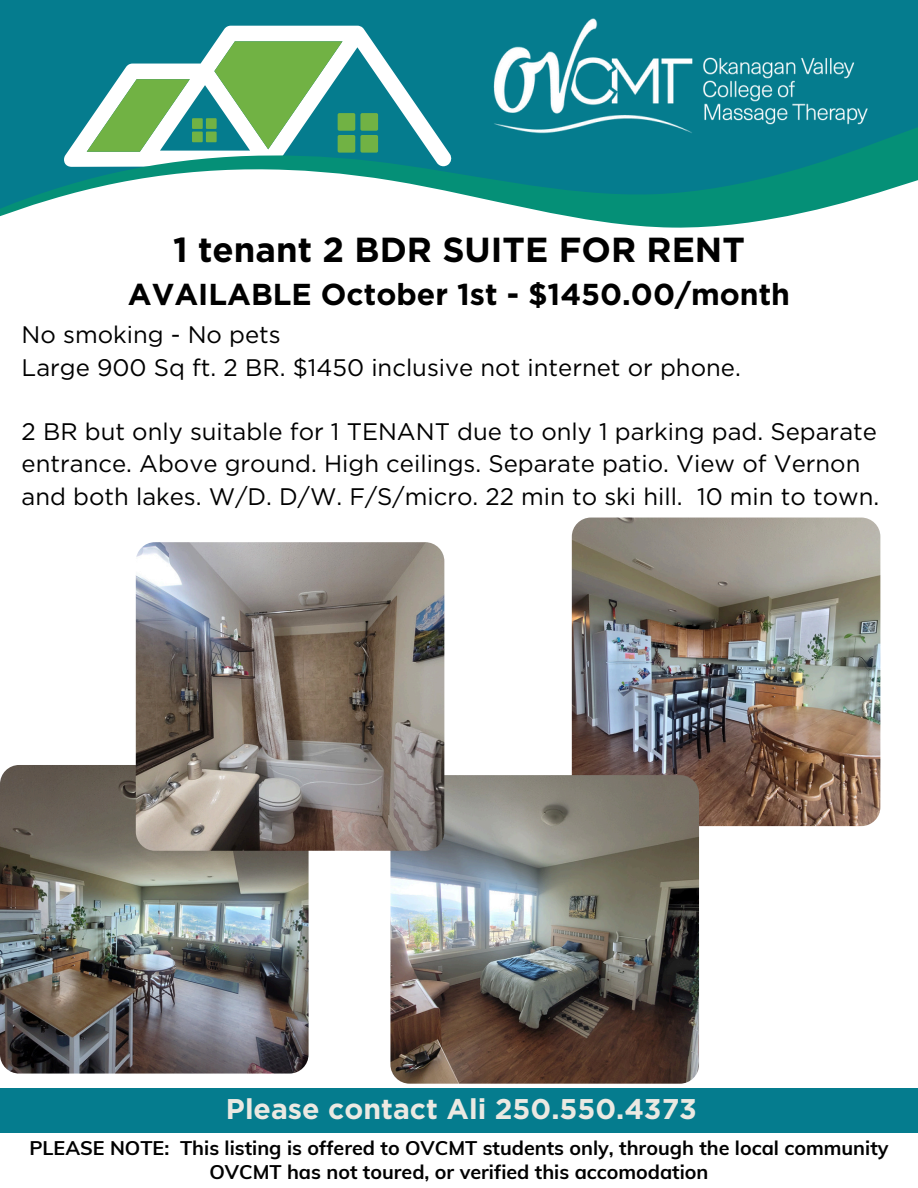
<style>
.page{position:relative;width:918px;height:1188px;background:#fff}
.page>*{position:absolute;margin:0;border:0;box-sizing:border-box;transform-origin:0 0}
.t1{font:700 34.8px "Gotham";color:#000}
.t2{font:700 30.3px "Gotham";color:#000}
.t3{font:700 28.5px "Gotham";color:#ebe9e2}
.t4{font:23.85px/32.2px "Gotham";color:#000}
.t5{font:700 19.8px "Muli";color:#000}
</style>
<div class="page">
<div style="left:0;top:0;width:918px;height:255px;background:#057c8e"></div>
<div style="left:219px;top:26px;width:151px;height:11px;background:#fff"></div>
<div style="left:0;top:1088px;width:918px;height:45px;background:#057c8e"></div>
<svg style="left:115px;top:37px;width:275px;height:45px"></svg>
<svg style="left:0;top:82px;width:918px;height:173px;fill:#fff"></svg>
<img style="left:390px;top:18px;width:226px;height:122px">
<img style="left:616px;top:57px;width:302px;height:126px">
<img style="left:0;top:765px;width:309px;height:309px;border-radius:19px">
<img style="left:572px;top:518px;width:308px;height:308px;border-radius:19px">
<img style="left:390px;top:775px;width:309px;height:309px;border-radius:19px">
<img style="left:136px;top:542px;width:308px;height:309px;border-radius:19px">
<p class="t1" style="left:173px;top:228px;width:573px">1 tenant 2 BDR SUITE FOR RENT</p>
<p class="t2" style="left:128px;top:276px;width:664px">AVAILABLE October 1st - $1450.00/month</p>
<h2 class="t4" style="left:22px;top:319px;width:721px">No smoking - No pets<br>Large 900 Sq ft. 2 BR. $1450 inclusive not internet or phone.</h2>
<p class="t4" style="left:22px;top:415px;width:859px">2 BR but only suitable for 1 TENANT due to only 1 parking pad. Separate entrance. Above ground. High ceilings. Separate patio. View of Vernon and both lakes. W/D. D/W. F/S/micro. 22 min to ski hill. 10 min to town.</p>
<p class="t3" style="left:226px;top:1092px;width:473px">Please contact Ali 250.550.4373</p>
<p class="t5" style="left:29px;top:1135px;width:861px">PLEASE NOTE: This listing is offered to OVCMT students only, through the local community</p>
<h1 class="t5" style="left:209px;top:1159px;width:501px">OVCMT has not toured, or verified this accomodation</h1>
</div>
